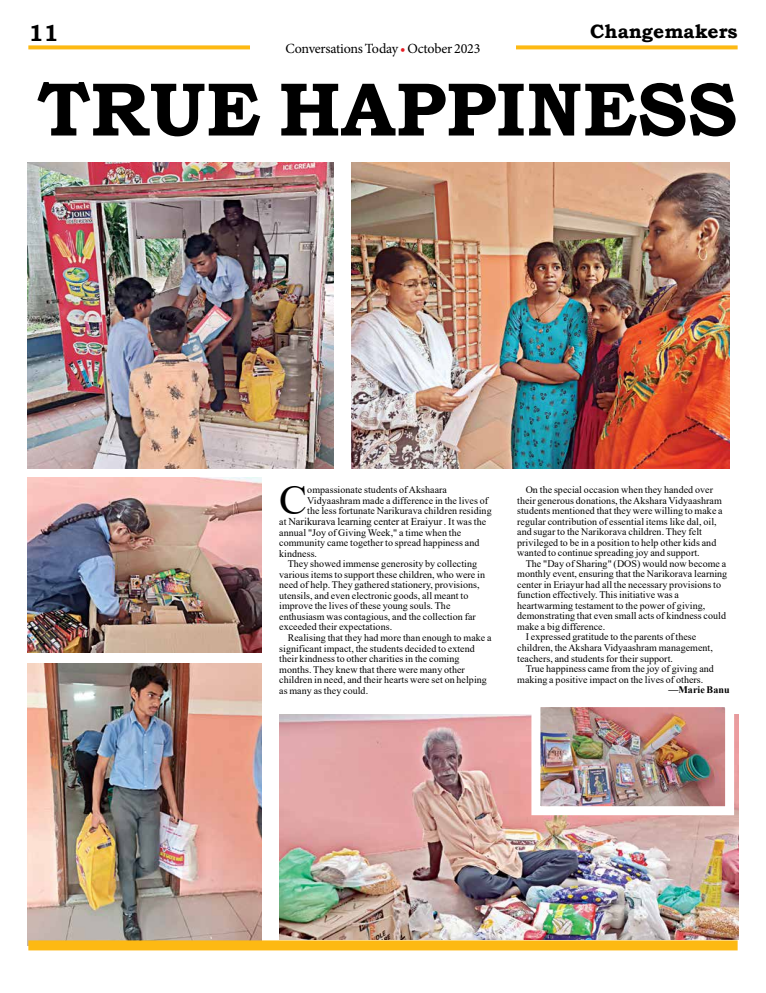
<style>
.page{position:relative;width:766px;height:993px;background:#fff}
.page>*{position:absolute;margin:0;border:0;box-sizing:border-box;transform-origin:0 0}
.t1{font:700 75.9px "Bookman Old Style";color:#000}
.t2{font:41.7px "Times New Roman";color:#000}
.t3{font:700 23px "Bookman Old Style";color:#000}
.t4{font:700 19.3px "Bookman Old Style";color:#000}
.t5{font:14px "Minion Pro";letter-spacing:-.015em;color:#000}
.t6{font:10.5px "Times New Roman";color:#000}
.t7{font:10px/10.5px "Times New Roman";letter-spacing:.005em;color:#000}
.t8{font:700 10px "Times New Roman";letter-spacing:.005em;color:#000}
.s1{color:#e71d24}
.s2{font-size:10px}
</style>
<div class="page">
<svg style="left:28px;top:45px;width:709px;height:4px;background:#fdc02b"></svg>
<div style="left:250px;top:43px;width:266px;height:15px;background:#fff"></div>
<img style="left:27px;top:162px;width:306px;height:306px">
<img style="left:351px;top:162px;width:378px;height:306px">
<img style="left:27px;top:663px;width:234px;height:282px">
<img style="left:27px;top:477px;width:234px;height:175px">
<img style="left:279px;top:714px;width:459px;height:225px">
<img style="left:541px;top:707px;width:183px;height:97px">
<div style="left:531px;top:697px;width:203px;height:117px;border:9px solid #fff"></div>
<div style="left:28px;top:940px;width:709px;height:10px;background:#fdb913"></div>
<h3 class="t3" style="left:28px;top:17px;width:32px">11</h3>
<h3 class="t4" style="left:590px;top:17px;width:149px">Changemakers</h3>
<h3 class="t5" style="left:285px;top:39px;width:196px">Conversations Today <span class="s1">•</span> October 2023</h3>
<h1 class="t1" style="left:37px;top:55px;width:701px">TRUE HAPPINESS</h1>
<h2 class="t2" style="left:279px;top:471px;width:29px">C</h2>
<p class="t7" style="left:307px;top:484px;width:186px">ompassionate students of Akshaara<br>Vidyaashram made a difference in the lives of the less fortunate Narikurava children residing</p>
<p class="t6" style="left:279px;top:514px;width:208px"><span class="s2">at</span> Narikurava learning center at Eraiyur <span class="s2">. It was the</span></p>
<p class="t7" style="left:279px;top:527px;width:201px">annual "Joy of Giving Week," a time when the community came together to spread happiness and kindness.</p>
<p class="t7" style="left:279px;top:558px;width:207px;text-indent:8px">They showed immense generosity by collecting various items to support these children, who were in need of help. They gathered stationery, provisions, utensils, and even electronic goods, all meant to improve the lives of these young souls. The enthusiasm was contagious, and the collection far exceeded their expectations.</p>
<p class="t7" style="left:279px;top:632px;width:214px;text-indent:8px">Realising that they had more than enough to make a significant impact, the students decided to extend their kindness to other charities in the coming months. They knew that there were many other children in need, and their hearts were set on helping as many as they could.</p>
<p class="t7" style="left:517px;top:484px;width:207px;text-indent:8px">On the special occasion when they handed over their generous donations, the Akshara Vidyaashram students mentioned that they were willing to make a regular contribution of essential items like dal, oil, and sugar to the Narikorava children. They felt privileged to be in a position to help other kids and wanted to continue spreading joy and support.</p>
<p class="t7" style="left:525px;top:558px;width:202px">The "Day of Sharing" (DOS) would now become a</p>
<p class="t7" style="left:517px;top:568px;width:211px">monthly event, ensuring that the Narikorava learning</p>
<p class="t7" style="left:517px;top:579px;width:205px">center in Eriayur had all the necessary provisions to</p>
<p class="t7" style="left:517px;top:589px;width:163px">function effectively. This initiative was a</p>
<p class="t7" style="left:517px;top:600px;width:189px">heartwarming testament to the power of giving,</p>
<p class="t7" style="left:517px;top:610px;width:210px">demonstrating that even small acts of kindness could</p>
<p class="t7" style="left:517px;top:621px;width:90px">make a big difference.</p>
<p class="t7" style="left:525px;top:631px;width:172px">I expressed gratitude to the parents of these</p>
<p class="t7" style="left:517px;top:642px;width:197px">children, the Akshara Vidyaashram management,</p>
<p class="t7" style="left:517px;top:652px;width:157px">teachers, and students for their support.</p>
<p class="t7" style="left:525px;top:663px;width:190px">True happiness came from the joy of giving and</p>
<p class="t7" style="left:517px;top:673px;width:188px">making a positive impact on the lives of others.</p>
<p class="t8" style="left:668px;top:682px;width:63px">—Marie Banu</p>
</div>
